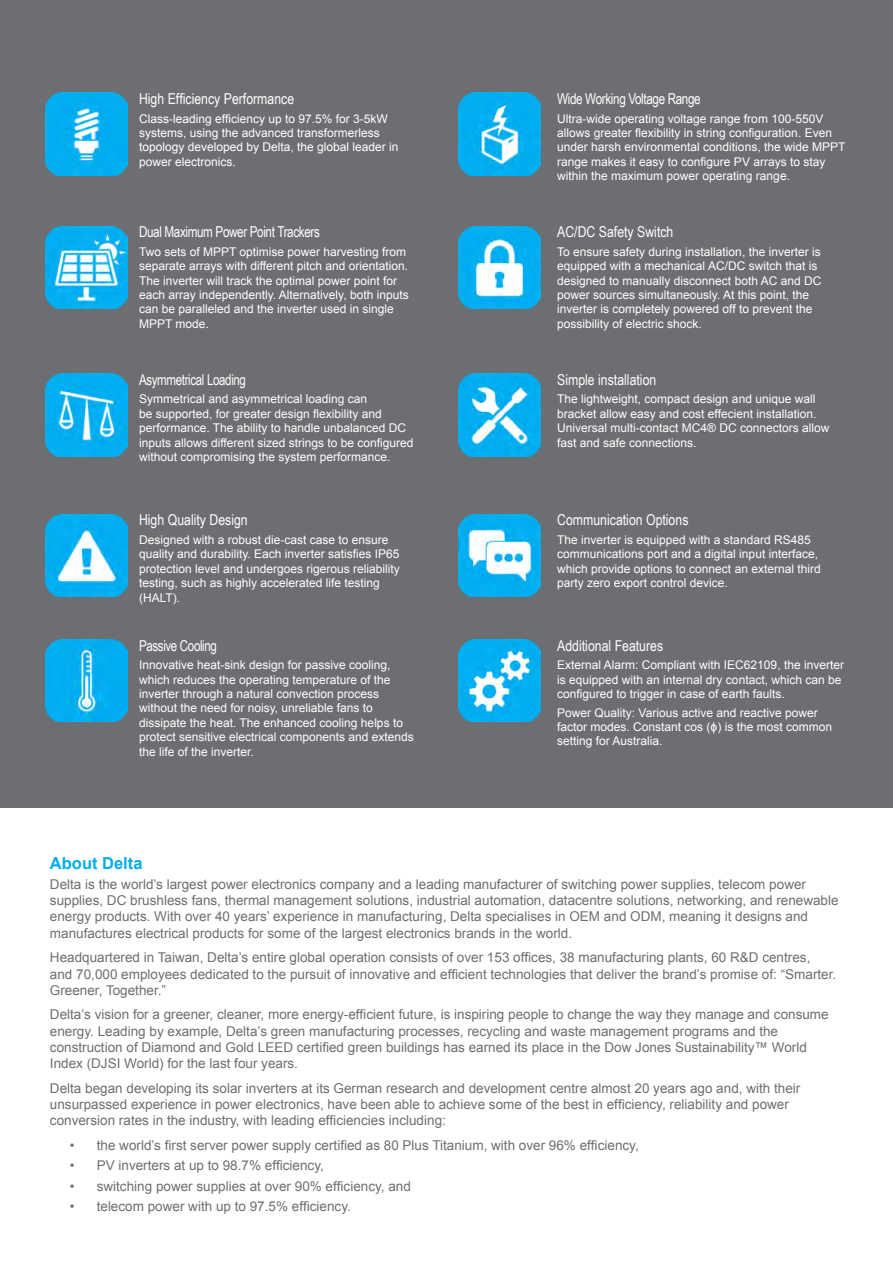
<style>
.page{position:relative;width:893px;height:1263px;background:#fff}
.page>*{position:absolute;margin:0;border:0;box-sizing:border-box;transform-origin:0 0}
.t1{font:700 16.5px "Arial";color:#00aeef}
.t2{font:15px "Arial Narrow";color:#fff}
.t3{font:15px "Arial Narrow";letter-spacing:-.025em;color:#fff;scale:.95 1}
.t4{font:15px "Arial Narrow";letter-spacing:-.025em;color:#fff;scale:.94 1}
.t5{font:13.5px/16.2px "Arial";color:#6d6e71}
.t6{font:12px/14.4px "Arial";color:#fff}
</style>
<div class="page">
<div style="left:0;top:0;width:893px;height:808px;background:#6d6e71"></div>
<img style="left:458px;top:514px;width:82px;height:82px">
<img style="left:45px;top:514px;width:83px;height:82px">
<img style="left:45px;top:226px;width:83px;height:82px">
<img style="left:458px;top:226px;width:82px;height:82px">
<img style="left:45px;top:93px;width:83px;height:82px">
<img style="left:458px;top:93px;width:82px;height:82px">
<img style="left:45px;top:374px;width:83px;height:82px">
<img style="left:458px;top:374px;width:82px;height:82px">
<img style="left:458px;top:640px;width:82px;height:82px">
<img style="left:45px;top:640px;width:83px;height:82px">
<p class="t2" style="left:139px;top:88px;width:157px">High Efficiency Performance</p>
<p class="t6" style="left:139px;top:111px;width:261px">Class-leading efficiency up to 97.5% for 3-5kW systems, using the advanced transformerless topology developed by Delta, the global leader in power electronics.</p>
<p class="t3" style="left:139px;top:221px;width:192px">Dual Maximum Power Point Trackers</p>
<p class="t6" style="left:139px;top:244px;width:271px">Two sets of MPPT optimise power harvesting from separate arrays with different pitch and orientation.<br>The inverter will track the optimal power point for each array independently. Alternatively, both inputs can be paralleled and the inverter used in single MPPT mode.</p>
<p class="t4" style="left:139px;top:368px;width:115px">Asymmetrical Loading</p>
<p class="t6" style="left:139px;top:392px;width:276px">Symmetrical and asymmetrical loading can<br>be supported, for greater design flexibility and performance. The ability to handle unbalanced DC inputs allows different sized strings to be configured without compromising the system performance.</p>
<p class="t2" style="left:139px;top:509px;width:110px">High Quality Design</p>
<p class="t6" style="left:139px;top:533px;width:262px">Designed with a robust die-cast case to ensure quality and durability. Each inverter satisfies IP65 protection level and undergoes rigerous reliability testing, such as highly accelerated life testing (HALT).</p>
<p class="t4" style="left:139px;top:634px;width:84px">Passive Cooling</p>
<p class="t6" style="left:139px;top:658px;width:276px">Innovative heat-sink design for passive cooling, which reduces the operating temperature of the inverter through a natural convection process without the need for noisy, unreliable fans to dissipate the heat. The enhanced cooling helps to protect sensitive electrical components and extends the life of the inverter.</p>
<p class="t3" style="left:557px;top:88px;width:153px">Wide Working Voltage Range</p>
<p class="t6" style="left:557px;top:111px;width:290px">Ultra-wide operating voltage range from 100-550V allows greater flexibility in string configuration. Even under harsh environmental conditions, the wide MPPT range makes it easy to configure PV arrays to stay within the maximum power operating range.</p>
<p class="t2" style="left:557px;top:221px;width:118px">AC/DC Safety Switch</p>
<p class="t6" style="left:557px;top:244px;width:266px">To ensure safety during installation, the inverter is equipped with a mechanical AC/DC switch that is designed to manually disconnect both AC and DC power sources simultaneously. At this point, the inverter is completely powered off to prevent the possibility of electric shock.</p>
<p class="t2" style="left:557px;top:368px;width:101px">Simple installation</p>
<p class="t6" style="left:557px;top:392px;width:274px">The lightweight, compact design and unique wall bracket allow easy and cost effecient installation.<br>Universal multi-contact MC4® DC connectors allow fast and safe connections.</p>
<p class="t2" style="left:557px;top:509px;width:133px">Communication Options</p>
<p class="t6" style="left:557px;top:533px;width:265px">The inverter is equipped with a standard RS485 communications port and a digital input interface, which provide options to connect an external third party zero export control device.</p>
<p class="t2" style="left:557px;top:634px;width:107px">Additional Features</p>
<p class="t6" style="left:557px;top:658px;width:288px">External Alarm: Compliant with IEC62109, the inverter is equipped with an internal dry contact, which can be configured to trigger in case of earth faults.</p>
<p class="t6" style="left:557px;top:705px;width:276px">Power Quality: Various active and reactive power factor modes. Constant cos (ϕ) is the most common setting for Australia.</p>
<h1 class="t1" style="left:50px;top:852px;width:94px">About Delta</h1>
<p class="t5" style="left:50px;top:876px;width:790px">Delta is the world’s largest power electronics company and a leading manufacturer of switching power supplies, telecom power supplies, DC brushless fans, thermal management solutions, industrial automation, datacentre solutions, networking, and renewable energy products. With over 40 years’ experience in manufacturing, Delta specialises in OEM and ODM, meaning it designs and manufactures electrical products for some of the largest electronics brands in the world.</p>
<p class="t5" style="left:50px;top:950px;width:788px">Headquartered in Taiwan, Delta’s entire global operation consists of over 153 offices, 38 manufacturing plants, 60 R&amp;D centres, and 70,000 employees dedicated to the pursuit of innovative and efficient technologies that deliver the brand’s promise of: “Smarter.<br>Greener, Together.”</p>
<p class="t5" style="left:50px;top:1007px;width:780px">Delta’s vision for a greener, cleaner, more energy-efficient future, is inspiring people to change the way they manage and consume energy. Leading by example, Delta’s green manufacturing processes, recycling and waste management programs and the construction of Diamond and Gold LEED certified green buildings has earned its place in the Dow Jones Sustainability™ World Index (DJSI World) for the last four years.</p>
<p class="t5" style="left:50px;top:1080px;width:752px">Delta began developing its solar inverters at its German research and development centre almost 20 years ago and, with their unsurpassed experience in power electronics, have been able to achieve some of the best in efficiency, reliability and power conversion rates in the industry, with leading efficiencies including:</p>
<p class="t5" style="left:70px;top:1137px;width:570px">• the world’s first server power supply certified as 80 Plus Titanium, with over 96% efficiency,</p>
<p class="t5" style="left:70px;top:1158px;width:256px">• PV inverters at up to 98.7% efficiency,</p>
<p class="t5" style="left:70px;top:1178px;width:343px">• switching power supplies at over 90% efficiency, and</p>
<p class="t5" style="left:70px;top:1198px;width:283px">• telecom power with up to 97.5% efficiency.</p>
</div>
